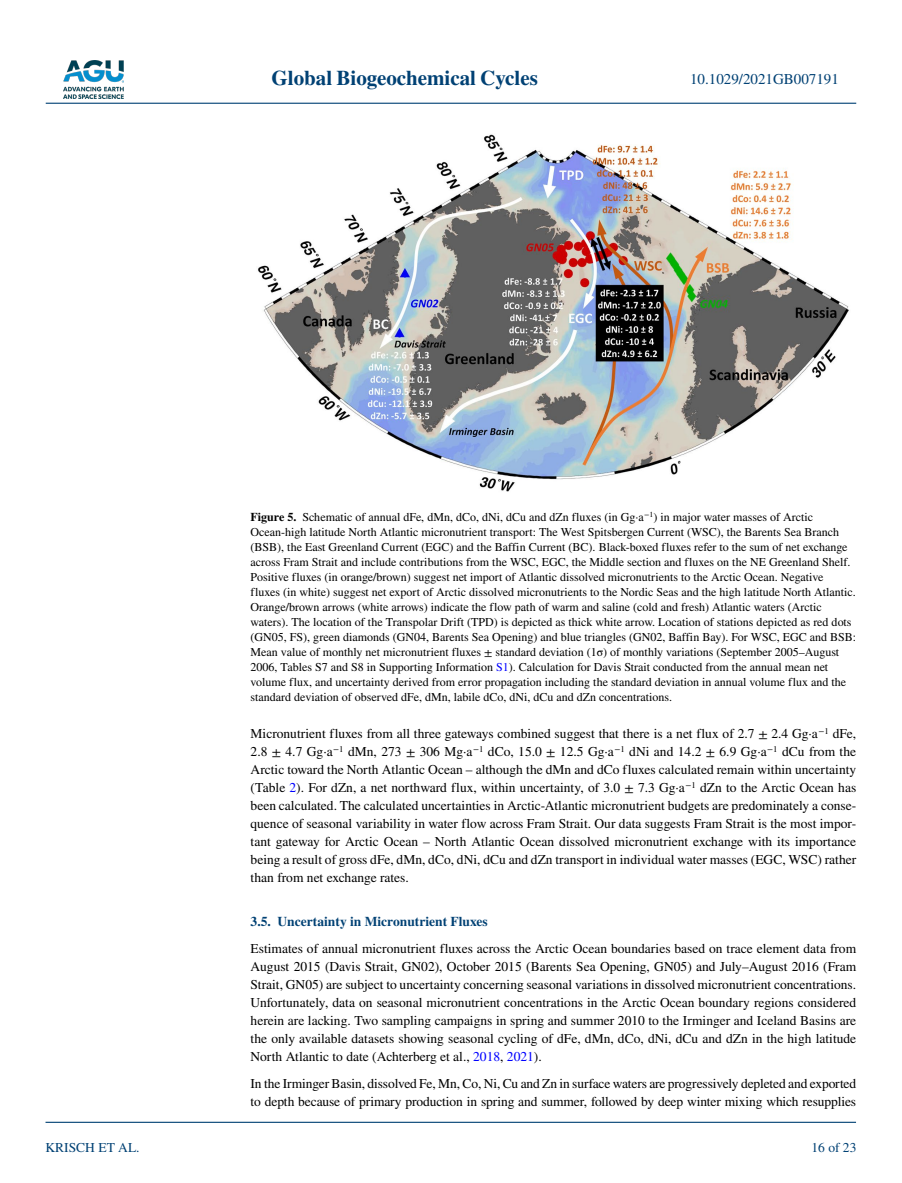
<style>
.page{position:relative;width:902px;height:1183px;background:#fff}
.page>*{position:absolute;margin:0;border:0;box-sizing:border-box;transform-origin:0 0}
.t1{font:700 21px "STIX";color:#004174}
.t2{font:15px "STIX";color:#004174}
.t3{font:13.5px/18px "STIX";letter-spacing:-.01em;color:#000;text-align:justify}
.t4{font:700 13.5px "STIX";color:#004174}
.t5{font:13.5px "STIX";color:#004174}
.t6{font:12px/15px "STIX";color:#000}
.s1{font-weight:700}
.s2{color:#00f}
</style>
<div class="page">
<img style="left:63px;top:60px;width:60px;height:39px">
<hr style="left:46px;top:103px;width:810px;height:1px;background:#004174">
<hr style="left:45px;top:1121px;width:810px;height:1px;background:#004174">
<img style="left:258px;top:134px;width:591px;height:358px">
<h1 class="t1" style="left:271px;top:66px;width:268px">Global Biogeochemical Cycles</h1>
<p class="t2" style="left:690px;top:69px;width:150px">10.1029/2021GB007191</p>
<p class="t5" style="left:45px;top:1138px;width:96px">KRISCH ET AL.</p>
<p class="t6" style="left:250px;top:510px;width:607px"><span class="s1">Figure 5.</span> Schematic of annual dFe, dMn, dCo, dNi, dCu and dZn fluxes (in Gg·a<sup>−1</sup>) in major water masses of Arctic Ocean-high latitude North Atlantic micronutrient transport: The West Spitsbergen Current (WSC), the Barents Sea Branch (BSB), the East Greenland Current (EGC) and the Baffin Current (BC). Black-boxed fluxes refer to the sum of net exchange across Fram Strait and include contributions from the WSC, EGC, the Middle section and fluxes on the NE Greenland Shelf.<br>Positive fluxes (in orange/brown) suggest net import of Atlantic dissolved micronutrients to the Arctic Ocean. Negative fluxes (in white) suggest net export of Arctic dissolved micronutrients to the Nordic Seas and the high latitude North Atlantic.<br>Orange/brown arrows (white arrows) indicate the flow path of warm and saline (cold and fresh) Atlantic waters (Arctic waters). The location of the Transpolar Drift (TPD) is depicted as thick white arrow. Location of stations depicted as red dots (GN05, FS), green diamonds (GN04, Barents Sea Opening) and blue triangles (GN02, Baffin Bay). For WSC, EGC and BSB:<br>Mean value of monthly net micronutrient fluxes ± standard deviation (1σ) of monthly variations (September 2005–August 2006, Tables S7 and S8 in Supporting Information <span class="s2">S1</span>). Calculation for Davis Strait conducted from the annual mean net volume flux, and uncertainty derived from error propagation including the standard deviation in annual volume flux and the standard deviation of observed dFe, dMn, labile dCo, dNi, dCu and dZn concentrations.</p>
<p class="t3" style="left:250px;top:725px;width:607px">Micronutrient fluxes from all three gateways combined suggest that there is a net flux of 2.7 ± 2.4 Gg·a<sup>−1</sup> dFe, 2.8 ± 4.7 Gg·a<sup>−1</sup> dMn, 273 ± 306 Mg·a<sup>−1</sup> dCo, 15.0 ± 12.5 Gg·a<sup>−1</sup> dNi and 14.2 ± 6.9 Gg·a<sup>−1</sup> dCu from the Arctic toward the North Atlantic Ocean – although the dMn and dCo fluxes calculated remain within uncertainty (Table <span class="s2">2</span>). For dZn, a net northward flux, within uncertainty, of 3.0 ± 7.3 Gg·a<sup>−1</sup> dZn to the Arctic Ocean has been calculated. The calculated uncertainties in Arctic-Atlantic micronutrient budgets are predominately a conse&shy;quence of seasonal variability in water flow across Fram Strait. Our data suggests Fram Strait is the most impor&shy;tant gateway for Arctic Ocean – North Atlantic Ocean dissolved micronutrient exchange with its importance being a result of gross dFe, dMn, dCo, dNi, dCu and dZn transport in individual water masses (EGC, WSC) rather than from net exchange rates.</p>
<p class="t4" style="left:250px;top:913px;width:239px">3.5. Uncertainty in Micronutrient Fluxes</p>
<p class="t3" style="left:250px;top:940px;width:607px">Estimates of annual micronutrient fluxes across the Arctic Ocean boundaries based on trace element data from August 2015 (Davis Strait, GN02), October 2015 (Barents Sea Opening, GN05) and July–August 2016 (Fram Strait, GN05) are subject to uncertainty concerning seasonal variations in dissolved micronutrient concentrations.<br>Unfortunately, data on seasonal micronutrient concentrations in the Arctic Ocean boundary regions considered herein are lacking. Two sampling campaigns in spring and summer 2010 to the Irminger and Iceland Basins are the only available datasets showing seasonal cycling of dFe, dMn, dCo, dNi, dCu and dZn in the high latitude North Atlantic to date (Achterberg et al., <span class="s2">2018</span>, <span class="s2">2021</span>).</p>
<p class="t3" style="left:250px;top:1075px;width:607px">In the Irminger Basin, dissolved Fe, Mn, Co, Ni, Cu and Zn in surface waters are progressively depleted and exported to depth because of primary production in spring and summer, followed by deep winter mixing which resupplies</p>
<p class="t5" style="left:811px;top:1138px;width:46px">16 of 23</p>
</div>
